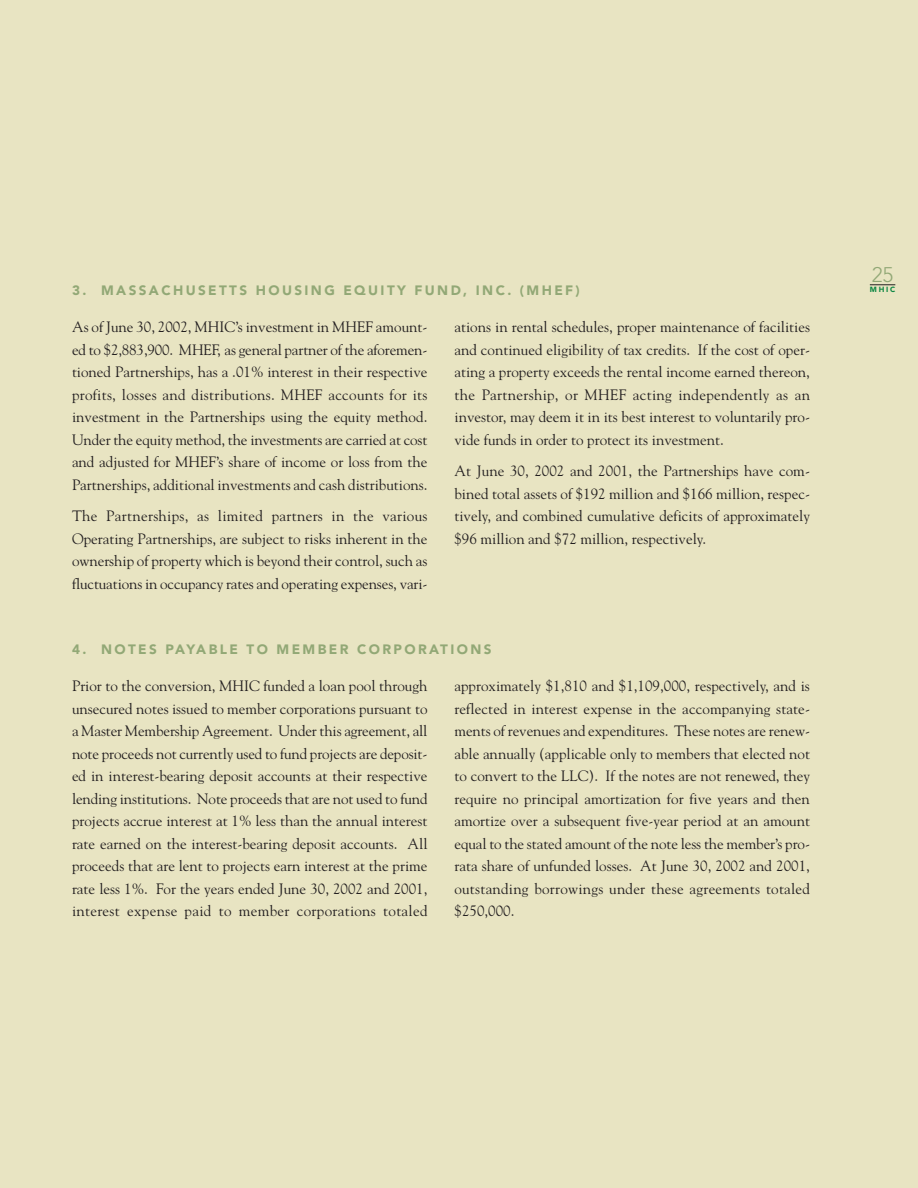
<style>
.page{position:relative;width:918px;height:1188px;background:#fff}
.page>*{position:absolute;margin:0;border:0;box-sizing:border-box;transform-origin:0 0}
.t1{font:300 21px "Avenir";color:#92a876}
.t2{font:15px/22.5px "Goudy";color:#231f20;text-align:justify}
.t3{font:900 13.5px "Avenir";letter-spacing:.175em;color:#92a876}
.t4{font:900 7.5px "Avenir";color:#0b8642}
</style>
<div class="page">
<div style="left:0;top:0;width:918px;height:1187px;background:#e8e4c2"></div>
<svg style="left:870px;top:285px;width:25px;height:1px"></svg>
<h1 class="t1" style="left:872px;top:266px;width:23px">25</h1>
<p class="t3" style="left:72px;top:285px;width:509px">3. MASSACHUSETTS HOUSING EQUITY FUND, INC. (MHEF)</p>
<p class="t4" style="left:870px;top:286px;width:27px">MHIC</p>
<p class="t2" style="left:72px;top:317px;width:357px">As of June 30, 2002, MHIC’s investment in MHEF amount&shy;ed to $2,883,900. MHEF, as general partner of the aforemen&shy;tioned Partnerships, has a .01% interest in their respective profits, losses and distributions. MHEF accounts for its investment in the Partnerships using the equity method.<br>Under the equity method, the investments are carried at cost and adjusted for MHEF’s share of income or loss from the Partnerships, additional investments and cash distributions.</p>
<p class="t2" style="left:72px;top:506px;width:357px">The Partnerships, as limited partners in the various Operating Partnerships, are subject to risks inherent in the ownership of property which is beyond their control, such as fluctuations in occupancy rates and operating expenses, vari-</p>
<p class="t2" style="left:454px;top:317px;width:357px">ations in rental schedules, proper maintenance of facilities and continued eligibility of tax credits. If the cost of oper&shy;ating a property exceeds the rental income earned thereon, the Partnership, or MHEF acting independently as an investor, may deem it in its best interest to voluntarily pro&shy;vide funds in order to protect its investment.</p>
<p class="t2" style="left:454px;top:461px;width:357px">At June 30, 2002 and 2001, the Partnerships have com&shy;bined total assets of $192 million and $166 million, respec&shy;tively, and combined cumulative deficits of approximately $96 million and $72 million, respectively.</p>
<p class="t3" style="left:72px;top:644px;width:421px">4. NOTES PAYABLE TO MEMBER CORPORATIONS</p>
<p class="t2" style="left:72px;top:676px;width:357px">Prior to the conversion, MHIC funded a loan pool through unsecured notes issued to member corporations pursuant to a Master Membership Agreement. Under this agreement, all note proceeds not currently used to fund projects are deposit&shy;ed in interest-bearing deposit accounts at their respective lending institutions. Note proceeds that are not used to fund projects accrue interest at 1% less than the annual interest rate earned on the interest-bearing deposit accounts. All proceeds that are lent to projects earn interest at the prime rate less 1%. For the years ended June 30, 2002 and 2001, interest expense paid to member corporations totaled</p>
<p class="t2" style="left:454px;top:676px;width:357px">approximately $1,810 and $1,109,000, respectively, and is reflected in interest expense in the accompanying state&shy;ments of revenues and expenditures. These notes are renew&shy;able annually (applicable only to members that elected not to convert to the LLC). If the notes are not renewed, they require no principal amortization for five years and then amortize over a subsequent five-year period at an amount equal to the stated amount of the note less the member’s pro&shy;rata share of unfunded losses. At June 30, 2002 and 2001, outstanding borrowings under these agreements totaled $250,000.</p>
</div>
